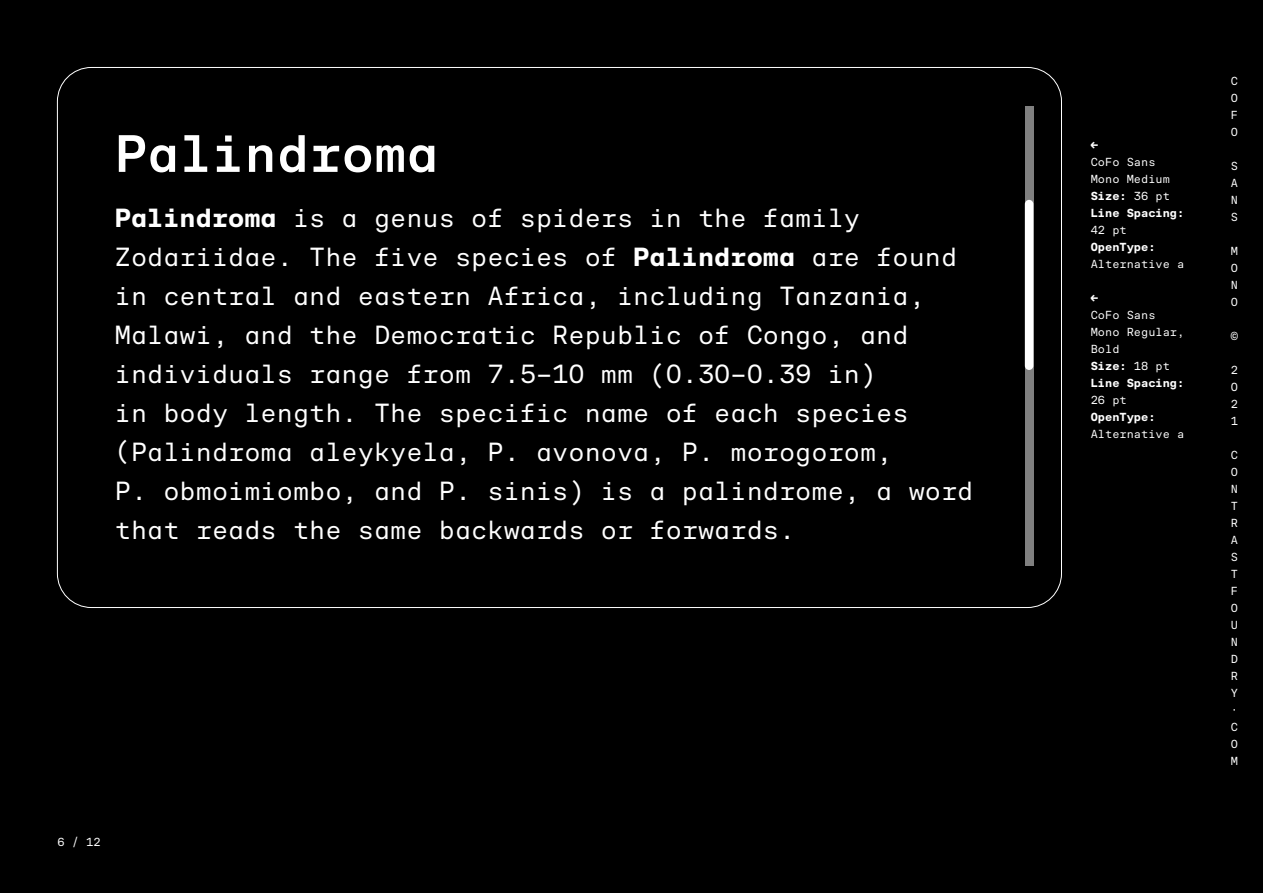
<style>
.page{position:relative;width:1263px;height:893px;background:#000}
.page>*{position:absolute;margin:0;border:0;box-sizing:border-box;transform-origin:0 0}
.text{font:500 54px "Co Fo Sans Mono";color:#fff}
.text-2{font:27px/39px "Co Fo Sans Mono";color:#fff}
.text-3{font:12px/17px "Co Fo Sans Mono";color:#fff}
.text-4{font:700 12px/17px "Co Fo Sans Mono";color:#fff}
.s1{font-weight:400}
.s2{font-weight:700}
</style>
<div class="page">
<div style="left:1025px;top:106px;width:8px;height:460px;background:#808080"></div>
<div style="left:1025px;top:200px;width:8px;height:170px;background:#fff;border-radius:4px"></div>
<p class="text" style="left:115px;top:122px;width:325px">Palindroma</p>
<p class="text-4" style="left:1091px;top:136px;width:9px">←</p>
<p class="text-3" style="left:1091px;top:153px;width:81px">CoFo Sans<br>Mono Medium</p>
<p class="text-4" style="left:1091px;top:187px;width:81px">Size: <span class="s1">36 pt</span></p>
<p class="text-4" style="left:1091px;top:204px;width:95px">Line Spacing:<br><span class="s1">42 pt</span></p>
<p class="text-3" style="left:1091px;top:238px;width:95px"><span class="s2">OpenType:<br></span>Alternative a</p>
<p class="text-4" style="left:1091px;top:290px;width:9px">←</p>
<p class="text-3" style="left:1091px;top:307px;width:95px">CoFo Sans<br>Mono Regular,<br>Bold</p>
<p class="text-4" style="left:1091px;top:358px;width:81px">Size: <span class="s1">18 pt</span></p>
<p class="text-4" style="left:1091px;top:375px;width:95px">Line Spacing:<br><span class="s1">26 pt</span></p>
<p class="text-3" style="left:1091px;top:409px;width:95px"><span class="s2">OpenType:<br></span>Alternative a</p>
<p class="text-2" style="left:115px;top:199px;width:860px"><span class="s2">Palindroma</span> is a genus of spiders in the family Zodariidae. The five species of <span class="s2">Palindroma</span> are found in central and eastern Africa, including Tanzania, Malawi, and the Democratic Republic of Congo, and individuals range from 7.5–10 mm (0.30–0.39 in)<br>in body length. The specific name of each species (Palindroma aleykyela, P. avonova, P. morogorom,<br>P. obmoimiombo, and P. sinis) is a palindrome, a word that reads the same backwards or forwards.</p>
<p class="text-3" style="left:57px;top:834px;width:45px">6 / 12</p>
<p class="text-3" style="left:1231px;top:73px;width:9px">C</p>
<p class="text-3" style="left:1231px;top:90px;width:9px">O</p>
<p class="text-3" style="left:1231px;top:107px;width:9px">F</p>
<p class="text-3" style="left:1231px;top:124px;width:9px">O</p>
<p class="text-3" style="left:1231px;top:158px;width:9px">S</p>
<p class="text-3" style="left:1231px;top:175px;width:9px">A</p>
<p class="text-3" style="left:1231px;top:192px;width:9px">N</p>
<p class="text-3" style="left:1231px;top:209px;width:9px">S</p>
<p class="text-3" style="left:1231px;top:243px;width:9px">M</p>
<p class="text-3" style="left:1231px;top:260px;width:9px">O</p>
<p class="text-3" style="left:1231px;top:277px;width:9px">N</p>
<p class="text-3" style="left:1231px;top:294px;width:9px">O</p>
<p class="text-3" style="left:1231px;top:328px;width:9px">©</p>
<p class="text-3" style="left:1231px;top:362px;width:9px">2</p>
<p class="text-3" style="left:1231px;top:379px;width:9px">0</p>
<p class="text-3" style="left:1231px;top:396px;width:9px">2</p>
<p class="text-3" style="left:1231px;top:413px;width:9px">1</p>
<p class="text-3" style="left:1231px;top:447px;width:9px">C</p>
<p class="text-3" style="left:1231px;top:464px;width:9px">O</p>
<p class="text-3" style="left:1231px;top:481px;width:9px">N</p>
<p class="text-3" style="left:1231px;top:498px;width:9px">T</p>
<p class="text-3" style="left:1231px;top:515px;width:9px">R</p>
<p class="text-3" style="left:1231px;top:532px;width:9px">A</p>
<p class="text-3" style="left:1231px;top:549px;width:9px">S</p>
<p class="text-3" style="left:1231px;top:566px;width:9px">T</p>
<p class="text-3" style="left:1231px;top:583px;width:9px">F</p>
<p class="text-3" style="left:1231px;top:600px;width:9px">O</p>
<p class="text-3" style="left:1231px;top:617px;width:9px">U</p>
<p class="text-3" style="left:1231px;top:634px;width:9px">N</p>
<p class="text-3" style="left:1231px;top:651px;width:9px">D</p>
<p class="text-3" style="left:1231px;top:668px;width:9px">R</p>
<p class="text-3" style="left:1231px;top:685px;width:9px">Y</p>
<p class="text-3" style="left:1231px;top:702px;width:9px">·</p>
<p class="text-3" style="left:1231px;top:719px;width:9px">C</p>
<p class="text-3" style="left:1231px;top:736px;width:9px">O</p>
<p class="text-3" style="left:1231px;top:753px;width:9px">M</p>
</div>
